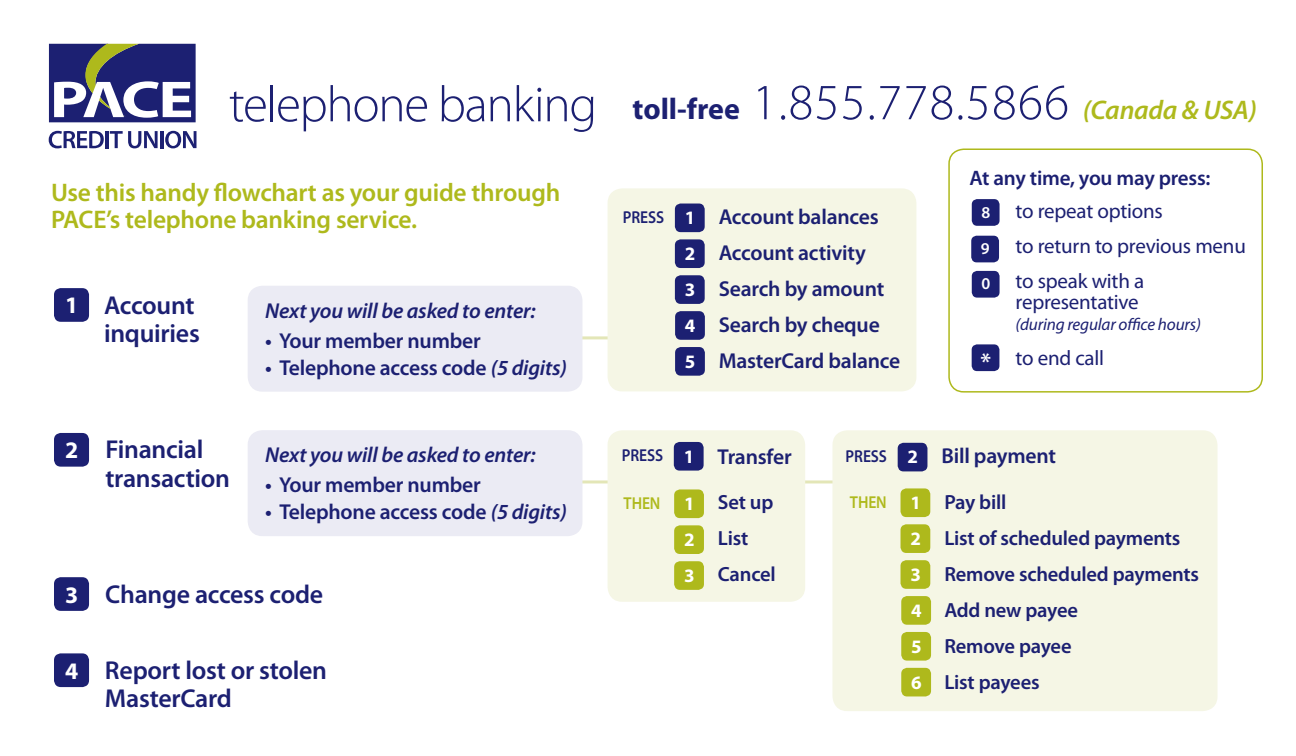
<style>
.page{position:relative;width:1296px;height:756px;background:#fff}
.page>*{position:absolute;margin:0;border:0;box-sizing:border-box;transform-origin:0 0}
.t1{font:300 51px "Myriad Pro";letter-spacing:-.025em;color:#1c2072}
.t2{font:600 25.8px/28.2px "Myriad Pro";letter-spacing:-.01em;color:#1c2072}
.t3{font:600 25.5px/27px "Myriad Pro";letter-spacing:-.01em;color:#aeb91c}
.t4{font:600 24.6px "Myriad Pro";color:#fff}
.t5{font:700 23.7px "Myriad Pro";color:#fff}
.t6{font:600 21.6px/36px "Myriad Pro";letter-spacing:-.01em;color:#1c2072}
.t7{font:italic 600 21.6px "Myriad Pro";letter-spacing:-.01em;color:#1c2072}
.t8{font:21px/35.1px "Myriad Pro";letter-spacing:-.01em;color:#1c2072}
.t9{font:600 21px "Myriad Pro";letter-spacing:-.01em;color:#1c2072}
.t10{font:600 20.4px/36px "Myriad Pro";letter-spacing:-.01em;color:#1c2072}
.t11{font:700 18.9px/36px "Myriad Pro";color:#fff;text-align:justify}
.t12{font:600 17.4px "Myriad Pro";letter-spacing:-.005em;color:#aeb91c;scale:.9 1}
.t13{font:600 17.4px "Myriad Pro";letter-spacing:-.005em;color:#1c2072;scale:.9 1}
.t14{font:italic 17.1px "Myriad Pro";letter-spacing:-.01em;color:#1c2072}
.t15{font:600 16.5px/35.1px "Myriad Pro";color:#fff}
.s1{font-weight:700;font-size:30px}
.s2{font-weight:600;font-style:italic;font-size:27px;color:#aeb91c}
.s3{font-weight:700;font-size:23.7px;color:#fff}
.s4{font-style:italic}
.s5{font-size:17.4px}
.s6{font-weight:700;font-size:18.9px;color:#fff}
</style>
<div class="page">
<hr style="left:572px;top:480px;width:318px;height:3px;background:#e3e6b7">
<hr style="left:579px;top:336px;width:185px;height:3px;background:#e3e6b7">
<div style="left:54px;top:288px;width:35px;height:34px;background:#1c2072;border-radius:7px"></div>
<div style="left:54px;top:433px;width:35px;height:34px;background:#1c2072;border-radius:7px"></div>
<div style="left:54px;top:577px;width:35px;height:34px;background:#1c2072;border-radius:7px"></div>
<div style="left:54px;top:653px;width:35px;height:34px;background:#1c2072;border-radius:7px"></div>
<svg style="left:49px;top:44px;width:147px;height:78px"></svg>
<svg style="left:49px;top:131px;width:55px;height:17px"></svg>
<hr style="left:106px;top:131px;width:3px;height:17px;background:#1c2072">
<svg style="left:110px;top:131px;width:48px;height:17px"></svg>
<hr style="left:160px;top:131px;width:3px;height:17px;background:#1c2072">
<svg style="left:165px;top:131px;width:31px;height:17px"></svg>
<div style="left:948px;top:148px;width:315px;height:245px;border:2px solid #aeb91c;border-radius:15px"></div>
<div style="left:972px;top:199px;width:28px;height:27px;background:#1c2072;border-radius:5px"></div>
<div style="left:971px;top:236px;width:28px;height:26px;background:#1c2072;border-radius:5px"></div>
<div style="left:972px;top:271px;width:28px;height:27px;background:#1c2072;border-radius:5px"></div>
<div style="left:972px;top:344px;width:27px;height:27px;background:#1c2072;border-radius:5px"></div>
<div style="left:608px;top:430px;width:197px;height:172px;background:#f5f6e5;border-radius:15px"></div>
<div style="left:674px;top:442px;width:30px;height:29px;background:#1c2072;border-radius:6px"></div>
<div style="left:674px;top:489px;width:30px;height:29px;background:#aeb91c;border-radius:6px"></div>
<div style="left:674px;top:525px;width:30px;height:29px;background:#aeb91c;border-radius:6px"></div>
<div style="left:674px;top:561px;width:30px;height:29px;background:#aeb91c;border-radius:6px"></div>
<div style="left:833px;top:430px;width:385px;height:281px;background:#f5f6e5;border-radius:15px"></div>
<div style="left:898px;top:443px;width:29px;height:28px;background:#1c2072;border-radius:6px"></div>
<div style="left:901px;top:488px;width:29px;height:29px;background:#aeb91c;border-radius:6px"></div>
<div style="left:901px;top:524px;width:29px;height:29px;background:#aeb91c;border-radius:6px"></div>
<div style="left:901px;top:560px;width:29px;height:29px;background:#aeb91c;border-radius:6px"></div>
<div style="left:901px;top:596px;width:30px;height:29px;background:#aeb91c;border-radius:6px"></div>
<div style="left:901px;top:632px;width:30px;height:29px;background:#aeb91c;border-radius:6px"></div>
<div style="left:901px;top:668px;width:30px;height:28px;background:#aeb91c;border-radius:6px"></div>
<div style="left:608px;top:188px;width:308px;height:203px;background:#f5f6e5;border-radius:15px"></div>
<div style="left:675px;top:204px;width:30px;height:28px;background:#1c2072;border-radius:6px"></div>
<div style="left:675px;top:239px;width:30px;height:29px;background:#1c2072;border-radius:6px"></div>
<div style="left:675px;top:275px;width:30px;height:29px;background:#1c2072;border-radius:6px"></div>
<div style="left:675px;top:311px;width:30px;height:29px;background:#1c2072;border-radius:6px"></div>
<div style="left:675px;top:347px;width:30px;height:29px;background:#1c2072;border-radius:6px"></div>
<div style="left:248px;top:430px;width:334px;height:106px;background:#ebebf4;border-radius:15px"></div>
<div style="left:248px;top:286px;width:334px;height:106px;background:#ebebf4;border-radius:15px"></div>
<h1 class="t1" style="left:229px;top:74px;width:1030px">telephone banking <span class="s1">toll-free</span> 1.855.778.5866 <span class="s2">(Canada &amp; USA)</span></h1>
<p class="t3" style="left:51px;top:178px;width:511px">Use this handy flowchart as your guide through<br>PACE’s telephone banking service.</p>
<p class="t2" style="left:65px;top:290px;width:136px;text-align:right"><span class="s3">1</span> Account inquiries</p>
<p class="t2" style="left:105px;top:435px;width:126px;text-indent:-40px"><span class="s3">2</span> Financial transaction</p>
<p class="t7" style="left:265px;top:297px;width:272px">Next you will be asked to enter:</p>
<p class="t6" style="left:265px;top:322px;width:217px">• Your member number</p>
<p class="t6" style="left:265px;top:349px;width:303px">• Telephone access code <span class="s4">(5 digits)</span></p>
<p class="t7" style="left:265px;top:441px;width:272px">Next you will be asked to enter:</p>
<p class="t6" style="left:265px;top:466px;width:217px">• Your member number</p>
<p class="t6" style="left:265px;top:493px;width:303px">• Telephone access code <span class="s4">(5 digits)</span></p>
<p class="t2" style="left:65px;top:579px;width:260px"><span class="s3">3</span> Change access code</p>
<p class="t5" style="left:65px;top:655px;width:15px">4</p>
<p class="t2" style="left:105px;top:656px;width:224px">Report lost or stolen<br>MasterCard</p>
<p class="t13" style="left:623px;top:206px;width:47px">PRESS</p>
<p class="t11" style="left:685px;top:199px;width:12px">1<br>2<br>3<br>4<br>5</p>
<p class="t6" style="left:719px;top:198px;width:183px">Account balances<br>Account activity<br>Search by amount<br>Search by cheque<br>MasterCard balance</p>
<p class="t9" style="left:969px;top:164px;width:243px">At any time, you may press:</p>
<p class="t8" style="left:1016px;top:193px;width:232px">to repeat options<br>to return to previous menu to speak with a</p>
<p class="t8" style="left:1016px;top:284px;width:125px">representative</p>
<p class="t14" style="left:1016px;top:314px;width:187px">(during regular office hours)</p>
<p class="t8" style="left:1016px;top:340px;width:90px">to end call</p>
<p class="t15" style="left:981px;top:194px;width:10px">8</p>
<p class="t15" style="left:981px;top:231px;width:11px">9<br>0</p>
<p class="t4" style="left:980px;top:346px;width:12px">*</p>
<p class="t6" style="left:622px;top:438px;width:171px"><span class="s5">PRESS</span> <span class="s6">1</span> Transfer</p>
<p class="t10" style="left:718px;top:483px;width:59px">Set up<br>List<br>Cancel</p>
<p class="t11" style="left:684px;top:485px;width:12px">1<br>2<br>3</p>
<p class="t12" style="left:624px;top:493px;width:43px">THEN</p>
<p class="t6" style="left:846px;top:437px;width:212px"><span class="s5">PRESS</span> <span class="s6">2</span> Bill payment</p>
<p class="t10" style="left:944px;top:484px;width:256px">Pay bill<br>List of scheduled payments<br>Remove scheduled payments<br>Add new payee<br>Remove payee<br>List payees</p>
<p class="t11" style="left:910px;top:484px;width:12px">1<br>2<br>3</p>
<p class="t12" style="left:850px;top:491px;width:43px">THEN</p>
<p class="t11" style="left:911px;top:592px;width:12px">4<br>5<br>6</p>
</div>
